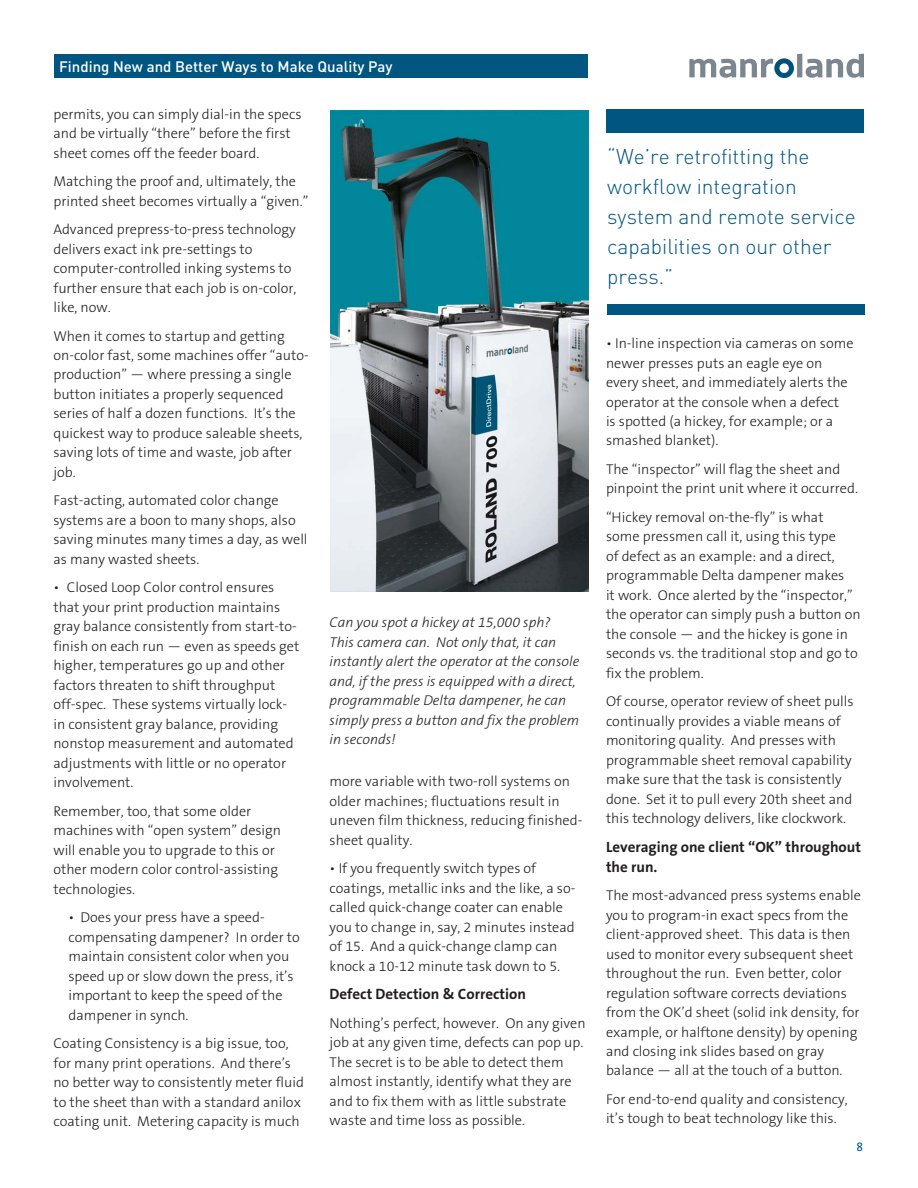
<style>
.page{position:relative;width:918px;height:1188px;background:#fff}
.page>*{position:absolute;margin:0;border:0;box-sizing:border-box;transform-origin:0 0}
.t1{font:300 21px/30px "DIN Pro";color:#005581}
.t2{font:700 15px/19.5px "The Sans B W7";color:#231f20}
.t3{font:500 15px "DIN Pro";color:#fff}
.t4{font:300 14.25px/19.5px "The Sans B W3";color:#231f20}
.t5{font:italic 300 14.25px/19.5px "The Sans B W3";color:#231f20}
.t6{font:12px "The Sans";color:#005581}
</style>
<div class="page">
<div style="left:54px;top:54px;width:534px;height:24px;background:#005581"></div>
<div style="left:797px;top:54px;width:5px;height:23px;background:#7b868e"></div>
<svg style="left:689px;top:58px;width:105px;height:20px"></svg>
<svg style="left:806px;top:54px;width:58px;height:24px"></svg>
<div style="left:606px;top:110px;width:258px;height:24px;background:#005581"></div>
<div style="left:607px;top:304px;width:258px;height:11px;background:#005581"></div>
<img style="left:330px;top:111px;width:258px;height:480px">
<p class="t3" style="left:59px;top:56px;width:335px">Finding N ew and Better Ways to Make Quality Pay</p>
<p class="t4" style="left:53px;top:104px;width:250px">permits, you can simply dial-in the specs and be virtually “there” before the first sheet comes off the feeder board.</p>
<p class="t4" style="left:53px;top:172px;width:257px">Matching the proof and, ultimately, the printed sheet becomes virtually a “given.”</p>
<p class="t4" style="left:53px;top:220px;width:245px">Advanced prepress-to-press technology delivers exact ink pre-settings to computer-controlled inking systems to further ensure that each job is on-color, like, now.</p>
<p class="t4" style="left:53px;top:326px;width:257px">When it comes to startup and getting on-color fast, some machines offer “auto&shy;production” — where pressing a single button initiates a properly sequenced series of half a dozen functions. It’s the quickest way to produce saleable sheets, saving lots of time and waste, job after job.</p>
<p class="t4" style="left:53px;top:491px;width:256px">Fast-acting, automated color change systems are a boon to many shops, also saving minutes many times a day, as well as many wasted sheets.</p>
<p class="t4" style="left:53px;top:578px;width:247px">• Closed Loop Color control ensures that your print production maintains gray balance consistently from start-to&shy;finish on each run — even as speeds get higher, temperatures go up and other factors threaten to shift throughput off-spec. These systems virtually lock&shy;in consistent gray balance, providing nonstop measurement and automated adjustments with little or no operator involvement.</p>
<p class="t4" style="left:53px;top:801px;width:229px">Remember, too, that some older machines with “open system” design will enable you to upgrade to this or other modern color control-assisting technologies.</p>
<p class="t4" style="left:68px;top:908px;width:233px">• Does your press have a speed&shy;compensating dampener? In order to maintain consistent color when you speed up or slow down the press, it’s important to keep the speed of the dampener in synch.</p>
<p class="t4" style="left:53px;top:1034px;width:252px">Coating Consistency is a big issue, too, for many print operations. And there’s no better way to consistently meter fluid to the sheet than with a standard anilox coating unit. Metering capacity is much</p>
<p class="t5" style="left:330px;top:613px;width:251px">Can you spot a hickey at 15,000 sph?<br>This camera can. Not only that, it can instantly alert the operator at the console and, if the press is equipped with a direct, programmable Delta dampener, he can simply press a button and fix the problem in seconds!</p>
<p class="t4" style="left:330px;top:772px;width:254px">more variable with two-roll systems on older machines; fluctuations result in uneven film thickness, reducing finished&shy;sheet quality.</p>
<p class="t4" style="left:330px;top:859px;width:247px">• If you frequently switch types of coatings, metallic inks and the like, a so&shy;called quick-change coater can enable you to change in, say, 2 minutes instead of 15. And a quick-change clamp can knock a 10-12 minute task down to 5.</p>
<p class="t2" style="left:330px;top:985px;width:198px">Defect Detection &amp; Correction</p>
<p class="t4" style="left:330px;top:1013px;width:257px">Nothing’s perfect, however. On any given job at any given time, defects can pop up.<br>The secret is to be able to detect them almost instantly, identify what they are and to fix them with as little substrate waste and time loss as possible.</p>
<h1 class="t1" style="left:607px;top:141px;width:250px">“We’re retrofitting the workflow integration system and remote service capabilities on our other press.”</h1>
<p class="t4" style="left:606px;top:334px;width:249px">• In-line inspection via cameras on some newer presses puts an eagle eye on every sheet, and immediately alerts the operator at the console when a defect<br>is spotted (a hickey, for example; or a smashed blanket).</p>
<p class="t4" style="left:606px;top:460px;width:253px">The “inspector” will flag the sheet and pinpoint the print unit where it occurred.</p>
<p class="t4" style="left:606px;top:508px;width:256px">“Hickey removal on-the-fly” is what<br>some pressmen call it, using this type<br>of defect as an example: and a direct, programmable Delta dampener makes<br>it work. Once alerted by the “inspector,” the operator can simply push a button on the console — and the hickey is gone in seconds vs. the traditional stop and go to fix the problem.</p>
<p class="t4" style="left:606px;top:692px;width:249px">Of course, operator review of sheet pulls continually provides a viable means of monitoring quality. And presses with programmable sheet removal capability make sure that the task is consistently done. Set it to pull every 20th sheet and this technology delivers, like clockwork.</p>
<p class="t2" style="left:606px;top:837px;width:257px">Leveraging one client “OK” throughout the run.</p>
<p class="t4" style="left:606px;top:886px;width:256px">The most-advanced press systems enable you to program-in exact specs from the client-approved sheet. This data is then used to monitor every subsequent sheet throughout the run. Even better, color regulation software corrects deviations from the OK’d sheet (solid ink density, for example, or halftone density) by opening and closing ink slides based on gray balance — all at the touch of a button.</p>
<p class="t4" style="left:606px;top:1090px;width:243px">For end-to-end quality and consistency, it’s tough to beat technology like this.</p>
<p class="t6" style="left:856px;top:1137px;width:8px">8</p>
</div>
